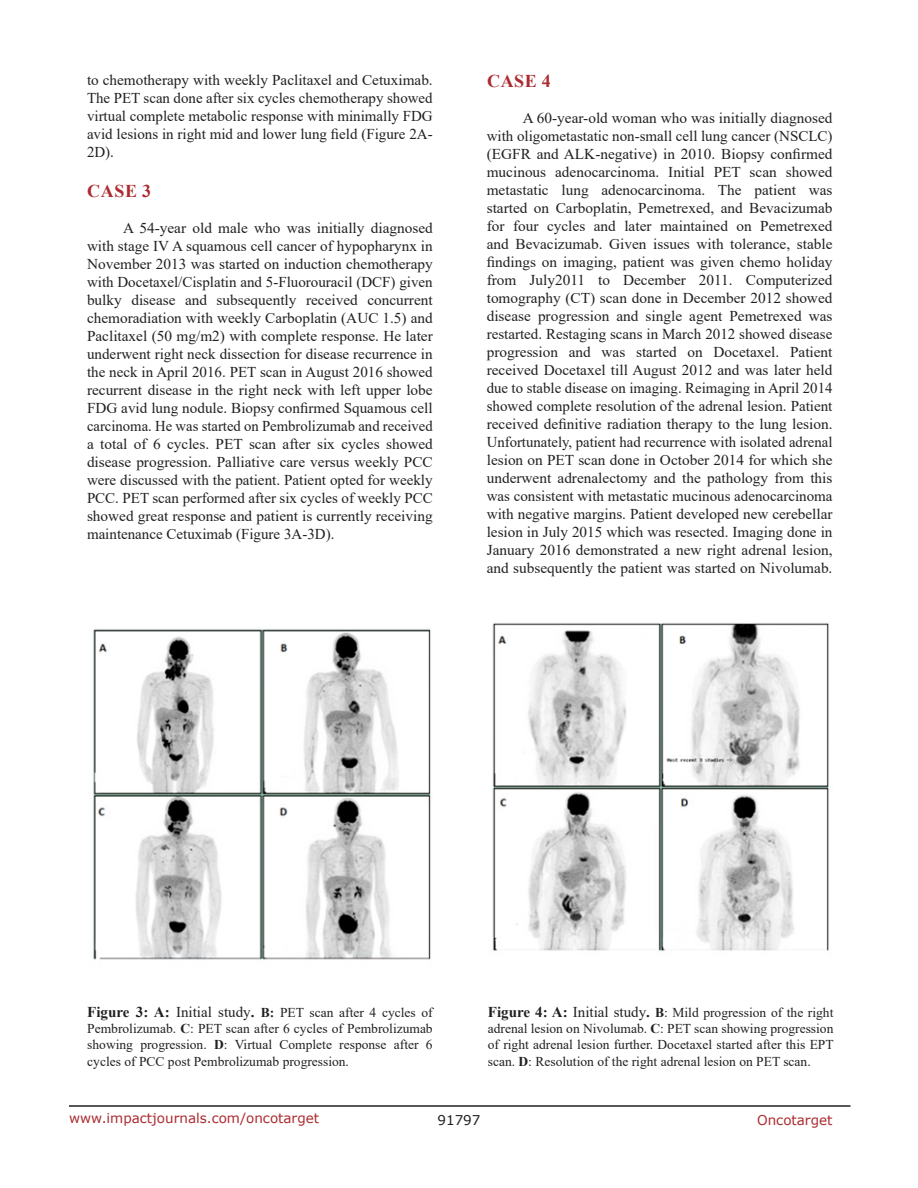
<style>
.page{position:relative;width:918px;height:1188px;background:#fff}
.page>*{position:absolute;margin:0;border:0;box-sizing:border-box;transform-origin:0 0}
.Heading{font:700 18px "Times New Roman";letter-spacing:.035em;color:#ac2b31}
.BodyText{font:15px/18px "Times New Roman";color:#221f22;text-align:justify}
.FigureText{font:13.5px/16.2px "Times New Roman";color:#221f22;text-align:justify}
.t1{font:13.5px "Verdana";color:#ac2b31}
.t2{font:13.5px "Verdana";color:#221f22}
.s1{font-weight:700;font-size:15px}
.s2{font-size:15px}
.s3{font-weight:700}
</style>
<div class="page">
<hr style="left:69px;top:1105px;width:781px;height:2px;background:#231f20">
<img style="left:93px;top:629px;width:340px;height:331px">
<img style="left:492px;top:623px;width:337px;height:328px">
<p class="BodyText" style="left:87px;top:71px;width:347px">to chemotherapy with weekly Paclitaxel and Cetuximab.<br>The PET scan done after six cycles chemotherapy showed virtual complete metabolic response with minimally FDG avid lesions in right mid and lower lung field (Figure 2A-2D).</p>
<p class="Heading" style="left:87px;top:178px;width:65px">CASE 3</p>
<p class="BodyText" style="left:87px;top:219px;width:347px;text-indent:36px">A 54-year old male who was initially diagnosed with stage IV A squamous cell cancer of hypopharynx in November 2013 was started on induction chemotherapy with Docetaxel/Cisplatin and 5-Fluorouracil (DCF) given bulky disease and subsequently received concurrent chemoradiation with weekly Carboplatin (AUC 1.5) and Paclitaxel (50 mg/m2) with complete response. He later underwent right neck dissection for disease recurrence in the neck in April 2016. PET scan in August 2016 showed recurrent disease in the right neck with left upper lobe FDG avid lung nodule. Biopsy confirmed Squamous cell carcinoma. He was started on Pembrolizumab and received a total of 6 cycles. PET scan after six cycles showed disease progression. Palliative care versus weekly PCC were discussed with the patient. Patient opted for weekly PCC. PET scan performed after six cycles of weekly PCC showed great response and patient is currently receiving maintenance Cetuximab (Figure 3A-3D).</p>
<p class="Heading" style="left:487px;top:68px;width:65px">CASE 4</p>
<p class="BodyText" style="left:487px;top:109px;width:347px;text-indent:36px">A 60-year-old woman who was initially diagnosed with oligometastatic non-small cell lung cancer (NSCLC) (EGFR and ALK-negative) in 2010. Biopsy confirmed mucinous adenocarcinoma. Initial PET scan showed metastatic lung adenocarcinoma. The patient was started on Carboplatin, Pemetrexed, and Bevacizumab for four cycles and later maintained on Pemetrexed and Bevacizumab. Given issues with tolerance, stable findings on imaging, patient was given chemo holiday from July2011 to December 2011. Computerized tomography (CT) scan done in December 2012 showed disease progression and single agent Pemetrexed was restarted. Restaging scans in March 2012 showed disease progression and was started on Docetaxel. Patient received Docetaxel till August 2012 and was later held due to stable disease on imaging. Reimaging in April 2014 showed complete resolution of the adrenal lesion. Patient received definitive radiation therapy to the lung lesion.<br>Unfortunately, patient had recurrence with isolated adrenal lesion on PET scan done in October 2014 for which she underwent adrenalectomy and the pathology from this was consistent with metastatic mucinous adenocarcinoma with negative margins. Patient developed new cerebellar lesion in July 2015 which was resected. Imaging done in January 2016 demonstrated a new right adrenal lesion, and subsequently the patient was started on Nivolumab.</p>
<p class="FigureText" style="left:87px;top:1004px;width:347px"><span class="s1">Figure 3: A:</span> <span class="s2">Initial study</span><span class="s1">.</span> <span class="s3">B:</span> PET scan after 4 cycles of Pembrolizumab. <span class="s3">C</span>: PET scan after 6 cycles of Pembrolizumab showing progression. <span class="s3">D</span>: Virtual Complete response after 6 cycles of PCC post Pembrolizumab progression.</p>
<p class="FigureText" style="left:488px;top:1004px;width:347px"><span class="s1">Figure 4: A:</span> <span class="s2">Initial study</span><span class="s1">.</span> <span class="s3">B</span>: Mild progression of the right adrenal lesion on Nivolumab. <span class="s3">C</span>: PET scan showing progression of right adrenal lesion further. Docetaxel started after this EPT scan. <span class="s3">D</span>: Resolution of the right adrenal lesion on PET scan.</p>
<p class="t1" style="left:69px;top:1109px;width:252px">www.impactjournals.com/oncotarget</p>
<p class="t2" style="left:438px;top:1111px;width:44px">91797</p>
<p class="t1" style="left:757px;top:1111px;width:77px">Oncotarget</p>
</div>
